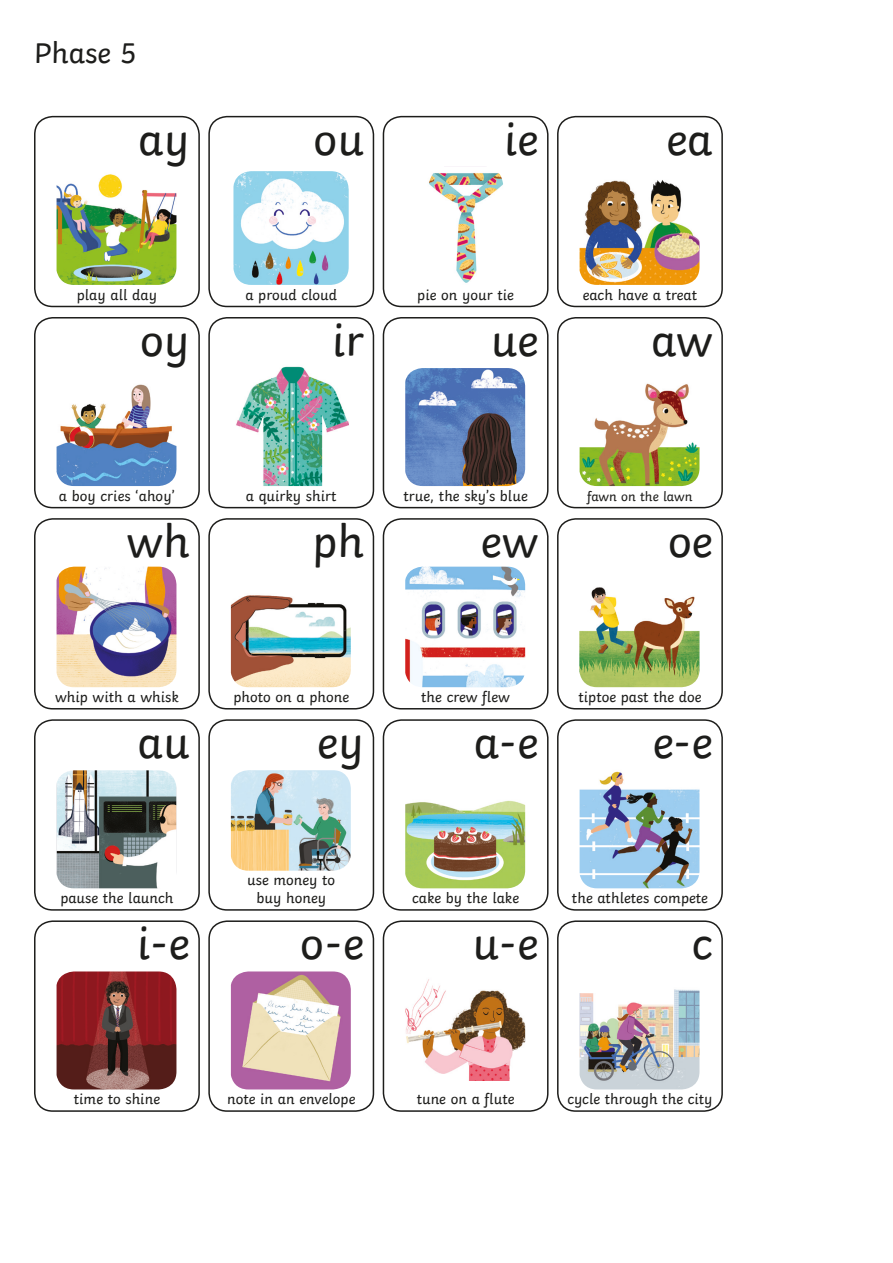
<style>
.page{position:relative;width:893px;height:1263px;background:#fff}
.page>*{position:absolute;margin:0;border:0;box-sizing:border-box;transform-origin:0 0}
.t1{font:46.5px "Twinkl";color:#1d1d1b}
.t2{font:30px "Twinkl";color:#1d1d1b}
.t3{font:15px "Twinkl";color:#1d1d1b}
.t4{font:13.5px "Twinkl";color:#1d1d1b}
</style>
<div class="page">
<div style="left:34px;top:116px;width:166px;height:191px;border:2px solid #1d1d1b;border-radius:18px"></div>
<div style="left:34px;top:317px;width:166px;height:191px;border:2px solid #1d1d1b;border-radius:18px"></div>
<div style="left:34px;top:518px;width:166px;height:191px;border:2px solid #1d1d1b;border-radius:18px"></div>
<div style="left:34px;top:719px;width:166px;height:192px;border:2px solid #1d1d1b;border-radius:18px"></div>
<div style="left:34px;top:920px;width:166px;height:192px;border:2px solid #1d1d1b;border-radius:18px"></div>
<div style="left:208px;top:116px;width:166px;height:191px;border:2px solid #1d1d1b;border-radius:18px"></div>
<div style="left:208px;top:317px;width:166px;height:191px;border:2px solid #1d1d1b;border-radius:18px"></div>
<div style="left:208px;top:518px;width:166px;height:191px;border:2px solid #1d1d1b;border-radius:18px"></div>
<div style="left:208px;top:719px;width:166px;height:192px;border:2px solid #1d1d1b;border-radius:18px"></div>
<div style="left:208px;top:920px;width:166px;height:192px;border:2px solid #1d1d1b;border-radius:18px"></div>
<div style="left:383px;top:116px;width:166px;height:191px;border:2px solid #1d1d1b;border-radius:18px"></div>
<div style="left:383px;top:317px;width:166px;height:191px;border:2px solid #1d1d1b;border-radius:18px"></div>
<div style="left:383px;top:518px;width:166px;height:191px;border:2px solid #1d1d1b;border-radius:18px"></div>
<div style="left:383px;top:719px;width:166px;height:192px;border:2px solid #1d1d1b;border-radius:18px"></div>
<div style="left:383px;top:920px;width:166px;height:192px;border:2px solid #1d1d1b;border-radius:18px"></div>
<div style="left:557px;top:116px;width:166px;height:191px;border:2px solid #1d1d1b;border-radius:18px"></div>
<div style="left:557px;top:317px;width:166px;height:191px;border:2px solid #1d1d1b;border-radius:18px"></div>
<div style="left:557px;top:518px;width:166px;height:191px;border:2px solid #1d1d1b;border-radius:18px"></div>
<div style="left:557px;top:719px;width:166px;height:192px;border:2px solid #1d1d1b;border-radius:18px"></div>
<div style="left:557px;top:920px;width:166px;height:192px;border:2px solid #1d1d1b;border-radius:18px"></div>
<img style="left:57px;top:174px;width:119px;height:111px">
<svg style="left:56px;top:384px;width:120px;height:102px"></svg>
<svg style="left:56px;top:567px;width:120px;height:120px"></svg>
<svg style="left:56px;top:770px;width:120px;height:118px"></svg>
<svg style="left:56px;top:971px;width:120px;height:118px;background:#803132"></svg>
<svg style="left:233px;top:171px;width:116px;height:114px"></svg>
<svg style="left:236px;top:366px;width:113px;height:120px"></svg>
<svg style="left:230px;top:595px;width:121px;height:92px"></svg>
<svg style="left:230px;top:770px;width:121px;height:101px;background:#bcc3b6"></svg>
<svg style="left:230px;top:971px;width:121px;height:118px;background:#d2aab7"></svg>
<img style="left:429px;top:173px;width:74px;height:110px">
<img style="left:405px;top:368px;width:120px;height:118px">
<svg style="left:405px;top:567px;width:120px;height:120px"></svg>
<svg style="left:405px;top:800px;width:120px;height:88px;background:#a2b78b"></svg>
<svg style="left:405px;top:979px;width:120px;height:102px"></svg>
<img style="left:579px;top:180px;width:120px;height:105px">
<img style="left:580px;top:383px;width:119px;height:103px">
<svg style="left:579px;top:587px;width:120px;height:100px"></svg>
<svg style="left:579px;top:771px;width:120px;height:117px"></svg>
<img style="left:579px;top:989px;width:120px;height:100px">
<p class="t2" style="left:34px;top:29px;width:104px">Phase 5</p>
<p class="t1" style="left:138px;top:103px;width:53px">ay</p>
<p class="t1" style="left:314px;top:103px;width:52px">ou</p>
<p class="t1" style="left:504px;top:103px;width:36px">ie</p>
<p class="t1" style="left:666px;top:103px;width:48px">ea</p>
<p class="t3" style="left:77px;top:283px;width:82px">play all day</p>
<p class="t3" style="left:245px;top:283px;width:93px">a proud cloud</p>
<p class="t3" style="left:417px;top:283px;width:98px">pie on your tie</p>
<p class="t3" style="left:583px;top:283px;width:116px">each have a treat</p>
<p class="t1" style="left:140px;top:304px;width:51px">oy</p>
<p class="t1" style="left:332px;top:304px;width:34px">ir</p>
<p class="t1" style="left:491px;top:304px;width:49px">ue</p>
<p class="t1" style="left:651px;top:304px;width:63px">aw</p>
<p class="t3" style="left:59px;top:484px;width:117px">a boy cries ‘ahoy’</p>
<p class="t3" style="left:246px;top:484px;width:92px">a quirky shirt</p>
<p class="t3" style="left:403px;top:484px;width:126px">true, the sky’s blue</p>
<p class="t4" style="left:587px;top:486px;width:107px">fawn on the lawn</p>
<p class="t1" style="left:126px;top:506px;width:65px">wh</p>
<p class="t1" style="left:312px;top:506px;width:53px">ph</p>
<p class="t1" style="left:481px;top:506px;width:59px">ew</p>
<p class="t1" style="left:668px;top:506px;width:46px">oe</p>
<p class="t3" style="left:55px;top:685px;width:125px">whip with a whisk</p>
<p class="t3" style="left:233px;top:685px;width:117px">photo on a phone</p>
<p class="t3" style="left:421px;top:685px;width:90px">the crew flew</p>
<p class="t3" style="left:578px;top:685px;width:125px">tiptoe past the doe</p>
<p class="t1" style="left:138px;top:707px;width:54px">au</p>
<p class="t1" style="left:317px;top:707px;width:48px">ey</p>
<p class="t1" style="left:474px;top:707px;width:66px">a-e</p>
<p class="t1" style="left:653px;top:707px;width:62px">e-e</p>
<p class="t3" style="left:60px;top:887px;width:115px">pause the launch</p>
<p class="t3" style="left:247px;top:869px;width:90px">use money to</p>
<p class="t3" style="left:256px;top:887px;width:71px">buy honey</p>
<p class="t3" style="left:412px;top:887px;width:109px">cake by the lake</p>
<p class="t3" style="left:572px;top:887px;width:138px">the athletes compete</p>
<p class="t1" style="left:137px;top:908px;width:54px">i-e</p>
<p class="t1" style="left:300px;top:908px;width:65px">o-e</p>
<p class="t1" style="left:473px;top:908px;width:67px">u-e</p>
<p class="t1" style="left:692px;top:908px;width:22px">c</p>
<p class="t3" style="left:74px;top:1088px;width:88px">time to shine</p>
<p class="t3" style="left:227px;top:1088px;width:130px">note in an envelope</p>
<p class="t3" style="left:417px;top:1088px;width:99px">tune on a flute</p>
<p class="t3" style="left:567px;top:1088px;width:147px">cycle through the city</p>
</div>
